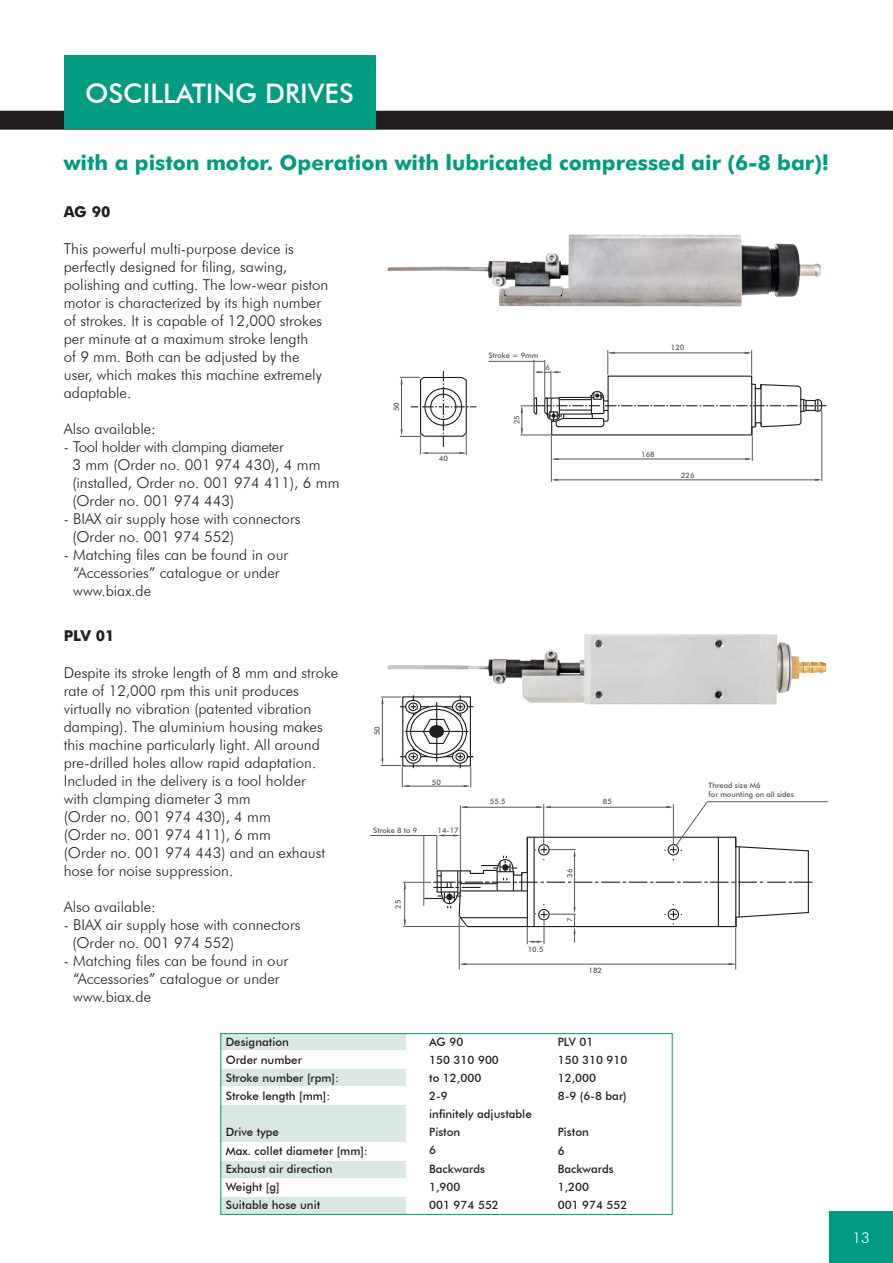
<style>
.page{position:relative;width:893px;height:1263px;background:#fff}
.page>*{position:absolute;margin:0;border:0;box-sizing:border-box;transform-origin:0 0}
.t1{font:500 27px "Futura BT";color:#fff}
.t2{font:700 21px "Futura BT";color:#009b81}
.t3{font:300 15px/18px "Futura BT";color:#231f20}
.t4{font:300 15px "Futura BT";letter-spacing:-.02em;color:#231f20}
.t5{font:700 15px "Futura BT";color:#231f20}
.t6{font:300 15px "Futura BT";color:#fff}
.t7{font:500 11.55px "Futura BT";color:#231f20}
.t8{font:500 7.5px "Futura BT";color:#57585a}
</style>
<div class="page">
<div style="left:829px;top:1212px;width:64px;height:51px;background:#009b80"></div>
<img style="left:387px;top:234px;width:434px;height:116px">
<img style="left:380px;top:634px;width:447px;height:74px">
<div style="left:0;top:111px;width:893px;height:18px;background:#231f20"></div>
<div style="left:64px;top:55px;width:312px;height:74px;background:#009b81"></div>
<hr style="left:459px;top:918px;width:1px;height:51px;background:#57585a">
<hr style="left:735px;top:927px;width:1px;height:42px;background:#57585a">
<hr style="left:462px;top:964px;width:272px;height:1px;background:#57585a">
<hr style="left:370px;top:835px;width:51px;height:1px;background:#57585a">
<svg style="left:403px;top:801px;width:425px;height:143px"></svg>
<svg style="left:381px;top:695px;width:92px;height:92px"></svg>
<hr style="left:489px;top:361px;width:55px;height:1px;background:#57585a">
<hr style="left:554px;top:480px;width:265px;height:1px;background:#57585a">
<hr style="left:551px;top:436px;width:1px;height:46px;background:#57585a">
<hr style="left:821px;top:410px;width:1px;height:71px;background:#57585a">
<svg style="left:400px;top:371px;width:76px;height:84px"></svg>
<svg style="left:520px;top:350px;width:306px;height:111px"></svg>
<div style="left:221px;top:1033px;width:185px;height:17px;background:#d9e9e2"></div>
<div style="left:221px;top:1069px;width:185px;height:17px;background:#d9e9e2"></div>
<div style="left:221px;top:1106px;width:185px;height:36px;background:#d9e9e2"></div>
<div style="left:221px;top:1161px;width:185px;height:16px;background:#d9e9e2"></div>
<div style="left:221px;top:1197px;width:185px;height:16px;background:#d9e9e2"></div>
<div style="left:221px;top:1033px;width:451px;height:181px;border:1px solid #009b81"></div>
<p class="t1" style="left:85px;top:77px;width:270px">OSCILLATING DRIVES</p>
<p class="t2" style="left:64px;top:150px;width:767px">with a piston motor. Operation with lubricated compressed air (6-8 bar)!</p>
<p class="t5" style="left:64px;top:202px;width:48px">AG 90</p>
<p class="t3" style="left:64px;top:240px;width:266px">This powerful multi-purpose device is perfectly designed for filing, sawing, polishing and cutting. The low-wear piston motor is characterized by its high number of strokes. It is capable of 12,000 strokes per minute at a maximum stroke length<br>of 9 mm. Both can be adjusted by the user, which makes this machine extremely adaptable.</p>
<p class="t3" style="left:64px;top:420px;width:94px">Also available:</p>
<p class="t4" style="left:64px;top:438px;width:222px">- Tool holder with clamping diameter</p>
<p class="t3" style="left:72px;top:456px;width:250px">3 mm (Order no. 001 974 430), 4 mm</p>
<p class="t3" style="left:72px;top:474px;width:269px">(installed, Order no. 001 974 411), 6 mm</p>
<p class="t3" style="left:72px;top:492px;width:163px">(Order no. 001 974 443)</p>
<p class="t3" style="left:64px;top:510px;width:238px">- BIAX air supply hose with connectors</p>
<p class="t3" style="left:72px;top:528px;width:163px">(Order no. 001 974 552)</p>
<p class="t3" style="left:73px;top:546px;width:216px;text-indent:-10px">- Matching files can be found in our “Accessories” catalogue or under www.biax.de</p>
<p class="t5" style="left:64px;top:626px;width:52px">PLV 01</p>
<p class="t3" style="left:64px;top:664px;width:276px">Despite its stroke length of 8 mm and stroke rate of 12,000 rpm this unit produces virtually no vibration (patented vibration damping). The aluminium housing makes this machine particularly light. All around pre-drilled holes allow rapid adaptation.<br>Included in the delivery is a tool holder<br>with clamping diameter 3 mm<br>(Order no. 001 974 430), 4 mm<br>(Order no. 001 974 411), 6 mm<br>(Order no. 001 974 443) and an exhaust hose for noise suppression.</p>
<p class="t3" style="left:64px;top:898px;width:94px">Also available:</p>
<p class="t3" style="left:64px;top:916px;width:238px">- BIAX air supply hose with connectors</p>
<p class="t3" style="left:72px;top:934px;width:163px">(Order no. 001 974 552)</p>
<p class="t3" style="left:73px;top:952px;width:216px;text-indent:-10px">- Matching files can be found in our “Accessories” catalogue or under www.biax.de</p>
<p class="t8" style="left:392px;top:411px;width:11px;rotate:-90deg">50</p>
<p class="t8" style="left:439px;top:454px;width:11px">40</p>
<p class="t8" style="left:488px;top:351px;width:52px">Stroke = 9mm</p>
<p class="t8" style="left:546px;top:363px;width:6px">6</p>
<p class="t8" style="left:512px;top:424px;width:11px;rotate:-90deg">25</p>
<p class="t8" style="left:373px;top:735px;width:11px;rotate:-90deg">50</p>
<p class="t8" style="left:432px;top:777px;width:11px">50</p>
<p class="t8" style="left:373px;top:826px;width:46px">Stroke 8 to 9</p>
<p class="t8" style="left:438px;top:826px;width:23px">14-17</p>
<p class="t8" style="left:393px;top:908px;width:11px;rotate:-90deg">25</p>
<p class="t8" style="left:490px;top:796px;width:17px">55.5</p>
<p class="t8" style="left:603px;top:796px;width:11px">85</p>
<p class="t8" style="left:565px;top:878px;width:11px;rotate:-90deg">36</p>
<p class="t8" style="left:528px;top:944px;width:17px">10.5</p>
<p class="t8" style="left:565px;top:922px;width:6px;rotate:-90deg">7</p>
<p class="t8" style="left:588px;top:966px;width:15px">182</p>
<p class="t7" style="left:226px;top:1034px;width:65px">Designation</p>
<p class="t7" style="left:226px;top:1053px;width:78px">Order number</p>
<p class="t7" style="left:226px;top:1071px;width:115px">Stroke number [rpm]:</p>
<p class="t7" style="left:226px;top:1089px;width:106px">Stroke length [mm]:</p>
<p class="t7" style="left:226px;top:1125px;width:55px">Drive type</p>
<p class="t7" style="left:226px;top:1143px;width:144px">Max. collet diameter [mm]:</p>
<p class="t7" style="left:226px;top:1161px;width:108px">Exhaust air direction</p>
<p class="t7" style="left:226px;top:1180px;width:55px">Weight [g]</p>
<p class="t7" style="left:226px;top:1198px;width:96px">Suitable hose unit</p>
<p class="t7" style="left:429px;top:1034px;width:36px">AG 90</p>
<p class="t7" style="left:429px;top:1052px;width:71px">150 310 900</p>
<p class="t7" style="left:429px;top:1071px;width:54px">to 12,000</p>
<p class="t7" style="left:429px;top:1089px;width:20px">2-9</p>
<p class="t7" style="left:429px;top:1107px;width:104px">infinitely adjustable</p>
<p class="t7" style="left:429px;top:1125px;width:33px">Piston</p>
<p class="t7" style="left:429px;top:1143px;width:8px">6</p>
<p class="t7" style="left:429px;top:1161px;width:57px">Backwards</p>
<p class="t7" style="left:429px;top:1179px;width:33px">1,900</p>
<p class="t7" style="left:429px;top:1198px;width:71px">001 974 552</p>
<p class="t7" style="left:558px;top:1034px;width:37px">PLV 01</p>
<p class="t7" style="left:558px;top:1052px;width:71px">150 310 910</p>
<p class="t7" style="left:558px;top:1071px;width:40px">12,000</p>
<p class="t7" style="left:558px;top:1089px;width:70px">8-9 (6-8 bar)</p>
<p class="t7" style="left:558px;top:1125px;width:33px">Piston</p>
<p class="t7" style="left:558px;top:1143px;width:8px">6</p>
<p class="t7" style="left:558px;top:1161px;width:57px">Backwards</p>
<p class="t7" style="left:558px;top:1180px;width:33px">1,200</p>
<p class="t7" style="left:558px;top:1198px;width:71px">001 974 552</p>
<p class="t8" style="left:641px;top:449px;width:15px">168</p>
<p class="t8" style="left:671px;top:343px;width:15px">120</p>
<p class="t8" style="left:681px;top:470px;width:15px">226</p>
<p class="t8" style="left:709px;top:780px;width:54px">Thread size M6</p>
<p class="t8" style="left:709px;top:789px;width:87px">for mounting on all sides</p>
<p class="t6" style="left:852px;top:1229px;width:19px">13</p>
</div>
